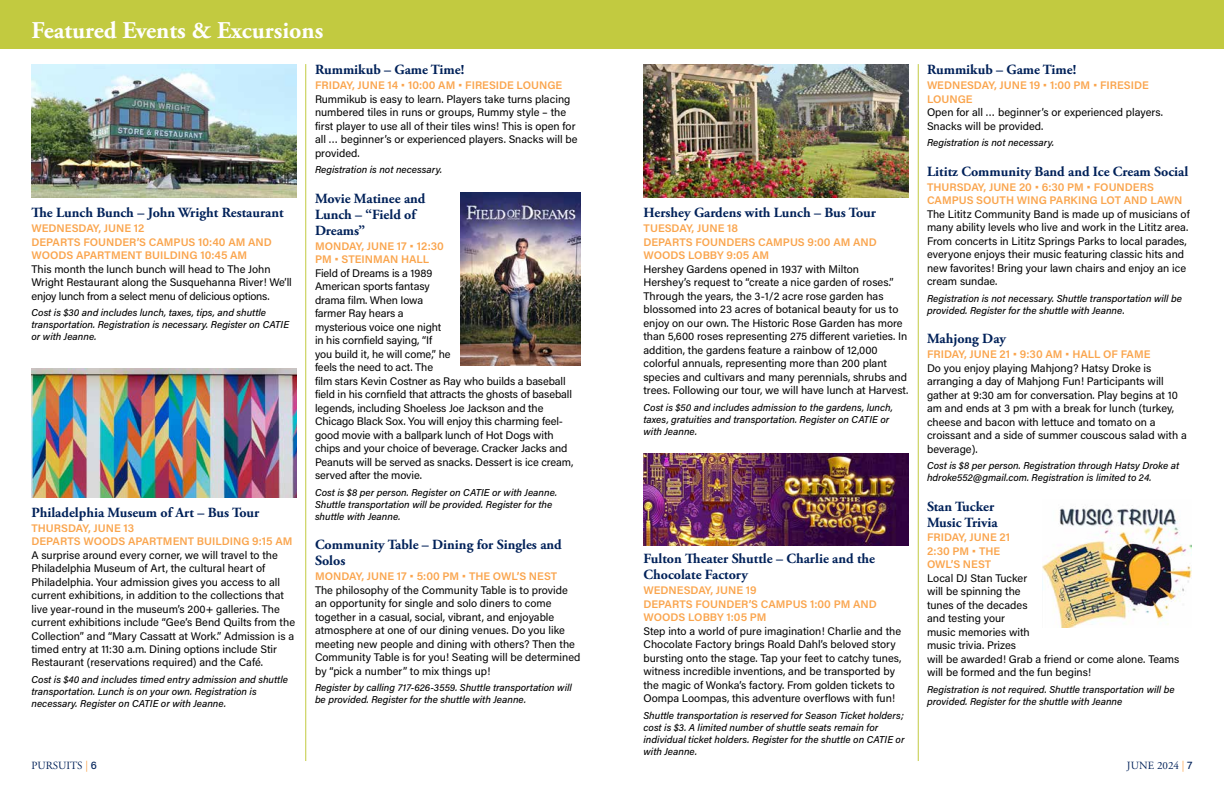
<style>
.page{position:relative;width:1224px;height:792px;background:#fff}
.page>*{position:absolute;margin:0;border:0;box-sizing:border-box;transform-origin:0 0}
.t1{font:700 24px "Adobe Garamond Pro";color:#fff}
.t2{font:700 14px/16px "Adobe Garamond Pro";color:#002159}
.t3{font:11px/13.5px "Acumin Pro";color:#000}
.t4{font:600 11px/13.5px "Acumin Pro";color:#faa54e}
.t5{font:11px "Adobe Garamond Pro";color:#002159}
.t6{font:italic 500 10px/12px "Acumin Pro";color:#000}
.s1{color:#faa54e}
.s2{font-family:"Acumin Pro";font-weight:500}
</style>
<div class="page">
<hr style="left:306px;top:64px;width:1px;height:697px;background:#c2ca40">
<hr style="left:918px;top:64px;width:1px;height:697px;background:#c2ca40">
<div style="left:0;top:0;width:1224px;height:48px;background:#c2ca40"></div>
<img style="left:32px;top:369px;width:265px;height:128px">
<img style="left:644px;top:453px;width:265px;height:92px">
<img style="left:644px;top:64px;width:265px;height:134px">
<img style="left:1043px;top:505px;width:148px;height:123px">
<img style="left:460px;top:192px;width:120px;height:174px">
<img style="left:32px;top:64px;width:265px;height:134px">
<h1 class="t1" style="left:32px;top:17px;width:293px">Featured Events &amp; Excursions</h1>
<p class="t2" style="left:32px;top:205px;width:254px">The Lunch Bunch – John Wright Restaurant</p>
<p class="t4" style="left:32px;top:221px;width:242px">WEDNESDAY, JUNE 12<br>DEPARTS FOUNDER’S CAMPUS 10:40 AM AND<br>WOODS APARTMENT BUILDING 10:45 AM</p>
<p class="t3" style="left:32px;top:262px;width:262px">This month the lunch bunch will head to The John<br>Wright Restaurant along the Susquehanna River! We’ll enjoy lunch from a select menu of delicious options.</p>
<p class="t6" style="left:32px;top:306px;width:259px">Cost is $30 and includes lunch, taxes, tips, and shuttle transportation. Registration is necessary. Register on CATIE or with Jeanne.</p>
<p class="t2" style="left:32px;top:504px;width:229px">Philadelphia Museum of Art – Bus Tour</p>
<p class="t4" style="left:32px;top:520px;width:263px">THURSDAY, JUNE 13<br>DEPARTS WOODS APARTMENT BUILDING 9:15 AM</p>
<p class="t3" style="left:32px;top:547px;width:265px">A surprise around every corner, we will travel to the Philadelphia Museum of Art, the cultural heart of Philadelphia. Your admission gives you access to all current exhibitions, in addition to the collections that live year-round in the museum’s 200+ galleries. The current exhibitions include “Gee’s Bend Quilts from the Collection” and “Mary Cassatt at Work.” Admission is a timed entry at 11:30 a.m. Dining options include Stir Restaurant (reservations required) and the Café.</p>
<p class="t6" style="left:32px;top:673px;width:258px">Cost is $40 and includes timed entry admission and shuttle transportation. Lunch is on your own. Registration is necessary. Register on CATIE or with Jeanne.</p>
<p class="t2" style="left:315px;top:62px;width:151px">Rummikub – Game Time!</p>
<p class="t4" style="left:315px;top:78px;width:249px">FRIDAY, JUNE 14 • 10:00 AM • FIRESIDE LOUNGE</p>
<p class="t3" style="left:315px;top:92px;width:264px">Rummikub is easy to learn. Players take turns placing numbered tiles in runs or groups, Rummy style – the first player to use all of their tiles wins! This is open for all … beginner’s or experienced players. Snacks will be provided.</p>
<p class="t6" style="left:315px;top:163px;width:129px">Registration is not necessary.</p>
<p class="t2" style="left:315px;top:190px;width:112px">Movie Matinee and<br>Lunch – “Field of<br>Dreams”</p>
<p class="t4" style="left:315px;top:239px;width:130px">MONDAY, JUNE 17 • 12:30<br>PM • STEINMAN HALL</p>
<p class="t3" style="left:315px;top:266px;width:260px">Field of Dreams is a 1989<br>American sports fantasy<br>drama film. When Iowa<br>farmer Ray hears a<br>mysterious voice one night<br>in his cornfield saying, “If<br>you build it, he will come,” he<br>feels the need to act. The<br>film stars Kevin Costner as Ray who builds a baseball field in his cornfield that attracts the ghosts of baseball legends, including Shoeless Joe Jackson and the Chicago Black Sox. You will enjoy this charming feel&shy;good movie with a ballpark lunch of Hot Dogs with chips and your choice of beverage. Cracker Jacks and Peanuts will be served as snacks. Dessert is ice cream, served after the movie.</p>
<p class="t6" style="left:315px;top:486px;width:244px">Cost is $8 per person. Register on CATIE or with Jeanne.<br>Shuttle transportation will be provided. Register for the shuttle with Jeanne.</p>
<p class="t2" style="left:315px;top:537px;width:248px">Community Table – Dining for Singles and<br>Solos</p>
<p class="t4" style="left:315px;top:569px;width:244px">MONDAY, JUNE 17 • 5:00 PM • THE OWL’S NEST</p>
<p class="t3" style="left:315px;top:583px;width:267px">The philosophy of the Community Table is to provide an opportunity for single and solo diners to come together in a casual, social, vibrant, and enjoyable atmosphere at one of our dining venues. Do you like meeting new people and dining with others? Then the Community Table is for you! Seating will be determined by “pick a number” to mix things up!</p>
<p class="t6" style="left:315px;top:681px;width:258px">Register by calling 717-626-3559. Shuttle transportation will be provided. Register for the shuttle with Jeanne.</p>
<p class="t2" style="left:644px;top:205px;width:234px">Hershey Gardens with Lunch – Bus Tour</p>
<p class="t4" style="left:644px;top:221px;width:235px">TUESDAY, JUNE 18<br>DEPARTS FOUNDERS CAMPUS 9:00 AM AND<br>WOODS LOBBY 9:05 AM</p>
<p class="t3" style="left:644px;top:262px;width:266px">Hershey Gardens opened in 1937 with Milton Hershey’s request to “create a nice garden of roses.” Through the years, the 3-1/2 acre rose garden has blossomed into 23 acres of botanical beauty for us to enjoy on our own. The Historic Rose Garden has more than 5,600 roses representing 275 different varieties. In addition, the gardens feature a rainbow of 12,000 colorful annuals, representing more than 200 plant species and cultivars and many perennials, shrubs and trees. Following our tour, we will have lunch at Harvest.</p>
<p class="t6" style="left:644px;top:401px;width:251px">Cost is $50 and includes admission to the gardens, lunch, taxes, gratuities and transportation. Register on CATIE or with Jeanne.</p>
<p class="t2" style="left:644px;top:551px;width:233px">Fulton Theater Shuttle – Charlie and the<br>Chocolate Factory</p>
<p class="t4" style="left:644px;top:583px;width:235px">WEDNESDAY, JUNE 19<br>DEPARTS FOUNDER’S CAMPUS 1:00 PM AND<br>WOODS LOBBY 1:05 PM</p>
<p class="t3" style="left:644px;top:623px;width:260px">Step into a world of pure imagination! Charlie and the Chocolate Factory brings Roald Dahl’s beloved story bursting onto the stage. Tap your feet to catchy tunes, witness incredible inventions, and be transported by the magic of Wonka’s factory. From golden tickets to Oompa Loompas, this adventure overflows with fun!</p>
<p class="t6" style="left:644px;top:709px;width:263px">Shuttle transportation is reserved for Season Ticket holders; cost is $3. A limited number of shuttle seats remain for individual ticket holders. Register for the shuttle on CATIE or with Jeanne.</p>
<p class="t2" style="left:927px;top:62px;width:151px">Rummikub – Game Time!</p>
<p class="t4" style="left:927px;top:78px;width:223px">WEDNESDAY, JUNE 19 • 1:00 PM • FIRESIDE<br>LOUNGE</p>
<p class="t3" style="left:927px;top:105px;width:238px">Open for all … beginner’s or experienced players.<br>Snacks will be provided.</p>
<p class="t6" style="left:927px;top:136px;width:129px">Registration is not necessary.</p>
<p class="t2" style="left:927px;top:163px;width:263px">Lititz Community Band and Ice Cream Social</p>
<p class="t4" style="left:927px;top:180px;width:257px">THURSDAY, JUNE 20 • 6:30 PM • FOUNDERS<br>CAMPUS SOUTH WING PARKING LOT AND LAWN</p>
<p class="t3" style="left:927px;top:207px;width:264px">The Lititz Community Band is made up of musicians of many ability levels who live and work in the Lititz area.<br>From concerts in Lititz Springs Parks to local parades, everyone enjoys their music featuring classic hits and new favorites! Bring your lawn chairs and enjoy an ice cream sundae.</p>
<p class="t6" style="left:927px;top:292px;width:257px">Registration is not necessary. Shuttle transportation will be provided. Register for the shuttle with Jeanne.</p>
<p class="t2" style="left:927px;top:331px;width:81px">Mahjong Day</p>
<p class="t4" style="left:927px;top:347px;width:225px">FRIDAY, JUNE 21 • 9:30 AM • HALL OF FAME</p>
<p class="t3" style="left:927px;top:361px;width:261px">Do you enjoy playing Mahjong? Hatsy Droke is arranging a day of Mahjong Fun! Participants will gather at 9:30 am for conversation. Play begins at 10 am and ends at 3 pm with a break for lunch (turkey, cheese and bacon with lettuce and tomato on a croissant and a side of summer couscous salad with a beverage).</p>
<p class="t6" style="left:927px;top:459px;width:254px">Cost is $8 per person. Registration through Hatsy Droke at hdroke552@gmail.com. Registration is limited to 24.</p>
<p class="t2" style="left:927px;top:498px;width:72px">Stan Tucker<br>Music Trivia</p>
<p class="t4" style="left:927px;top:530px;width:85px">FRIDAY, JUNE 21<br>2:30 PM • THE<br>OWL’S NEST</p>
<p class="t3" style="left:927px;top:571px;width:254px">Local DJ Stan Tucker<br>will be spinning the<br>tunes of the decades<br>and testing your<br>music memories with<br>music trivia. Prizes<br>will be awarded! Grab a friend or come alone. Teams will be formed and the fun begins!</p>
<p class="t6" style="left:927px;top:683px;width:249px">Registration is not required. Shuttle transportation will be provided. Register for the shuttle with Jeanne</p>
<p class="t5" style="left:32px;top:759px;width:67px">PURSUITS <span class="s1">|</span> <span class="s2">6</span></p>
<p class="t5" style="left:1127px;top:759px;width:67px">JUNE 2024 <span class="s1">|</span> <span class="s2">7</span></p>
</div>
